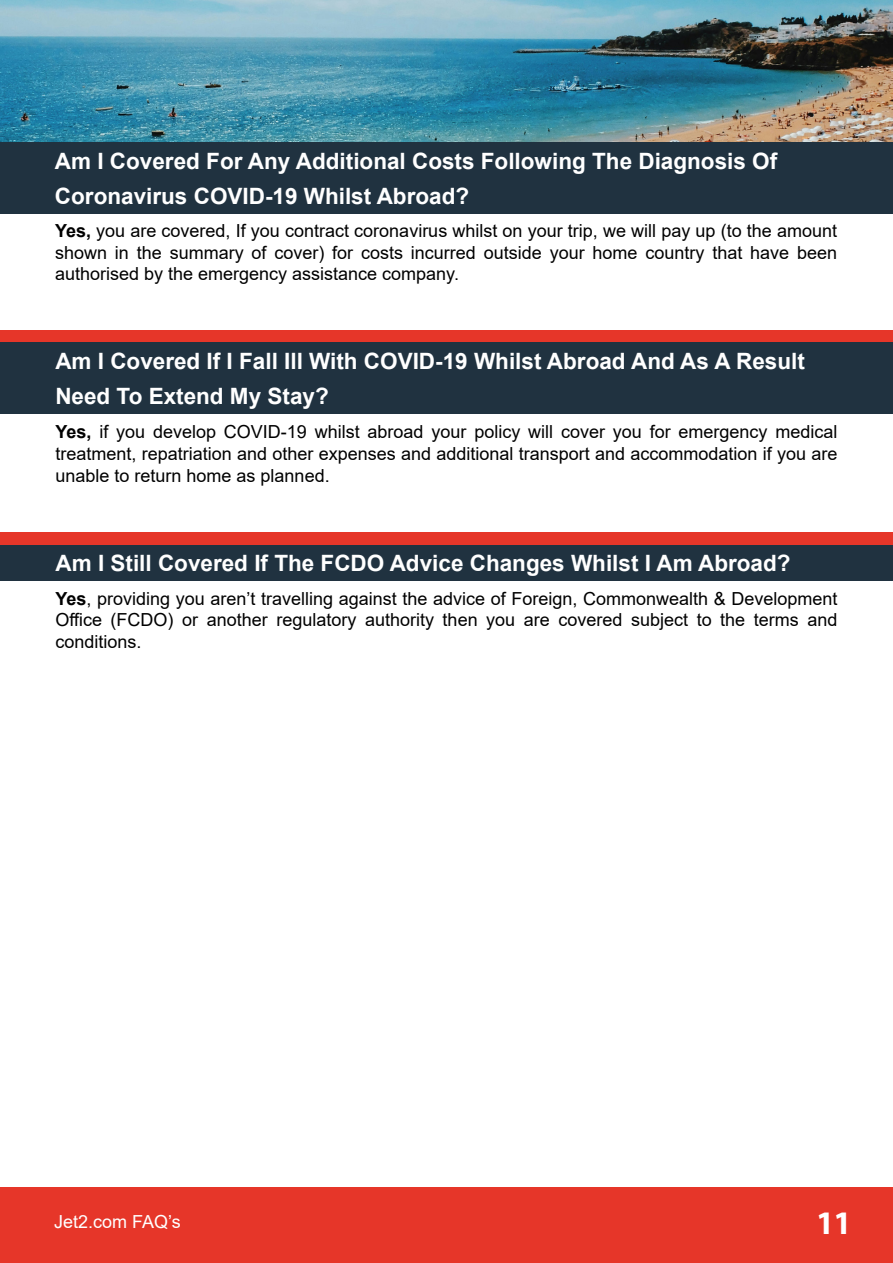
<style>
.page{position:relative;width:893px;height:1263px;background:#fff}
.page>*{position:absolute;margin:0;border:0;box-sizing:border-box;transform-origin:0 0}
.t1{font:700 33px "Myriad Pro";color:#fff}
.FAQQuestion{font:700 22.5px/34.5px "Arial";color:#fff}
.FAQAnswer{font:18px/21.6px "Arial";color:#000;text-align:justify}
.t2{font:18px "Arial";color:#fff}
.s1{font-weight:700}
</style>
<div class="page">
<img style="left:0;top:0;width:893px;height:143px">
<div style="left:0;top:1188px;width:893px;height:75px;background:#e63629"></div>
<div style="left:0;top:142px;width:892px;height:72px;background:#203240"></div>
<div style="left:0;top:330px;width:893px;height:13px;background:#e63629"></div>
<div style="left:0;top:342px;width:893px;height:72px;background:#203240"></div>
<div style="left:0;top:545px;width:893px;height:36px;background:#203240"></div>
<div style="left:0;top:532px;width:893px;height:13px;background:#e63629"></div>
<p class="FAQQuestion" style="left:55px;top:144px;width:724px">Am I Covered For Any Additional Costs Following The Diagnosis Of<br>Coronavirus COVID-19 Whilst Abroad?</p>
<p class="FAQAnswer" style="left:55px;top:220px;width:783px"><span class="s1">Yes,</span> you are covered, If you contract coronavirus whilst on your trip, we will pay up (to the amount shown in the summary of cover) for costs incurred outside your home country that have been authorised by the emergency assistance company.</p>
<p class="FAQQuestion" style="left:55px;top:344px;width:751px">Am I Covered If I Fall Ill With COVID-19 Whilst Abroad And As A Result<br>Need To Extend My Stay?</p>
<p class="FAQAnswer" style="left:56px;top:421px;width:783px"><span class="s1">Yes,</span> if you develop COVID-19 whilst abroad your policy will cover you for emergency medical treatment, repatriation and other expenses and additional transport and accommodation if you are unable to return home as planned.</p>
<p class="FAQQuestion" style="left:56px;top:546px;width:737px">Am I Still Covered If The FCDO Advice Changes Whilst I Am Abroad?</p>
<p class="FAQAnswer" style="left:56px;top:587px;width:783px"><span class="s1">Yes</span>, providing you aren’t travelling against the advice of Foreign, Commonwealth &amp; Development Office (FCDO) or another regulatory authority then you are covered subject to the terms and conditions.</p>
<p class="t2" style="left:54px;top:1210px;width:128px">Jet2.com FAQ’s</p>
<h1 class="t1" style="left:816px;top:1201px;width:37px">11</h1>
</div>
